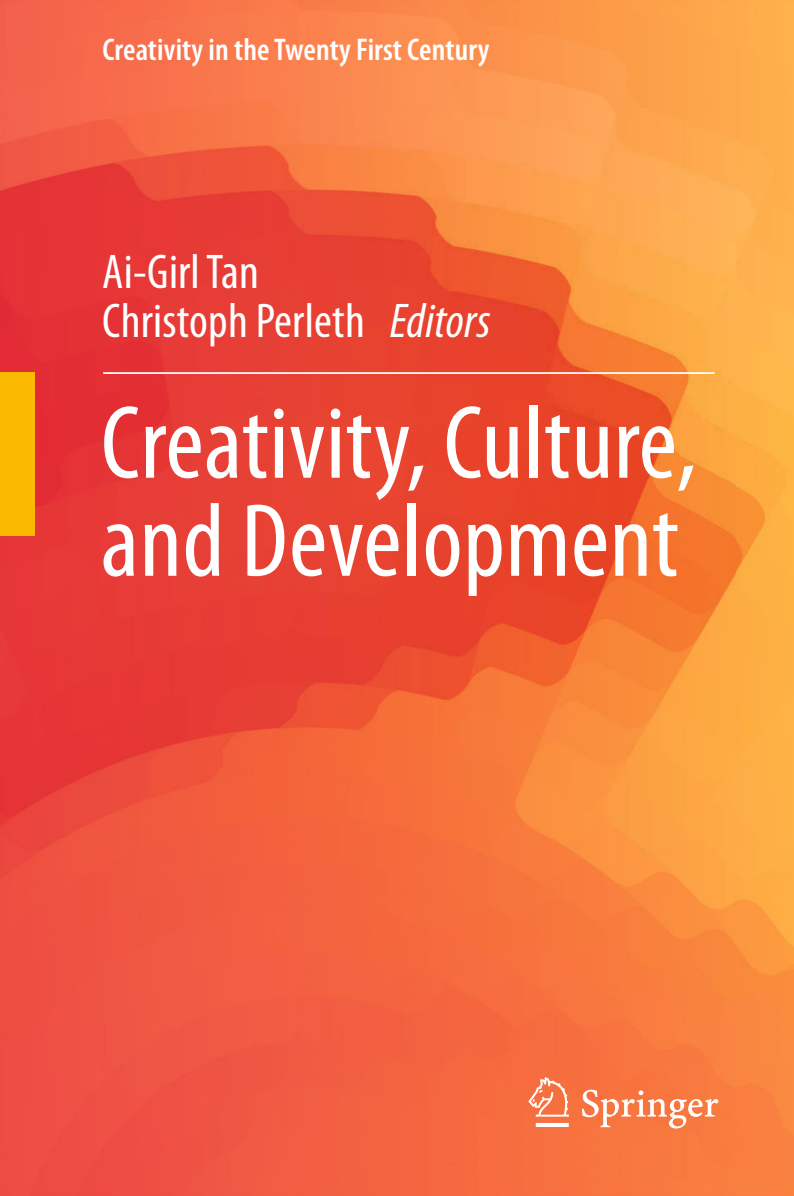
<style>
.page{position:relative;width:794px;height:1196px;background:#fff}
.page>*{position:absolute;margin:0;border:0;box-sizing:border-box;transform-origin:0 0}
.t1{font:condensed 105px/98px "Dsphqv Knlsls Twbnqp Tgbqfd Xhtpyf Xktbxw Myriad Pro";letter-spacing:.005em;color:#fff}
.t2{font:condensed 49px/49px "Dsphqv Knlsls Twbnqp Tgbqfd Xhtpyf Xktbxw Myriad Pro";letter-spacing:.005em;color:#fff}
.t3{font:600 condensed 31.5px "Qmvtfv Wmwqhr Hbbnvp Vscrkw Ryxybd Pxkctn Myriad Pro";letter-spacing:.005em;color:#fff}
.s1{font-family:"Qpmlls Prnmmd Vmkfxk Dwjdqf Bwbkfm Xcfxvv Myriad Pro";font-style:italic}
</style>
<div class="page">
<img style="left:0;top:0;width:794px;height:1195px">
<div style="left:0;top:372px;width:35px;height:164px;background:#fbb900"></div>
<hr style="left:103px;top:372px;width:611px;height:2px;background:#fff">
<svg style="left:528px;top:1077px;width:190px;height:51px"></svg>
<p class="t3" style="left:102px;top:38px;width:388px">Creativity in the Twenty First Century</p>
<h2 class="t2" style="left:102px;top:252px;width:390px">Ai-Girl Tan<br>Christoph Perleth <span class="s1">Editors</span></h2>
<h1 class="t1" style="left:101px;top:403px;width:597px">Creativity, Culture, and Development</h1>
</div>
